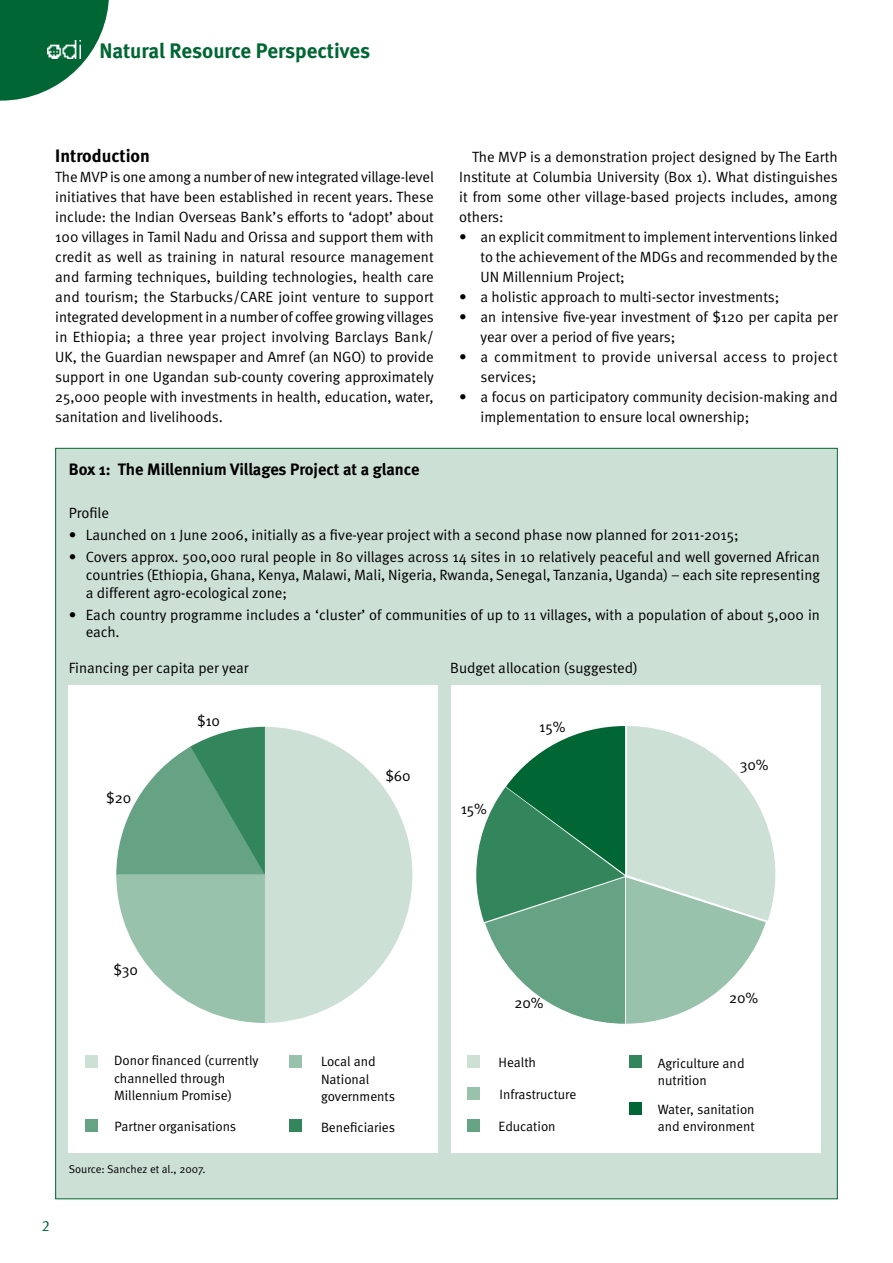
<style>
.page{position:relative;width:893px;height:1263px;background:#fff}
.page>*{position:absolute;margin:0;border:0;box-sizing:border-box;transform-origin:0 0}
.t1{font:700 21px "Meta";letter-spacing:-.005em;color:#063}
.t2{font:700 18px "Meta";color:#000}
.t3{font:700 16.5px "Meta";color:#000}
.t4{font:15px "Meta Normal";letter-spacing:-.01em;color:#000}
.t5{font:15px "Meta Normal Expert";color:#063}
.t6{font:14.85px/20px "Meta Normal";color:#000;text-align:justify}
.t7{font:14.85px/20px "Meta Normal";letter-spacing:.02em;color:#000}
.t8{font:13.5px/17.2px "Meta Normal";color:#000}
.t9{font:11.25px "Meta Normal";color:#000}
</style>
<div class="page">
<svg style="left:0;top:0;width:109px;height:101px"></svg>
<svg style="left:47px;top:40px;width:33px;height:19px"></svg>
<img style="left:48px;top:41px;width:32px;height:18px">
<div style="left:56px;top:448px;width:781px;height:751px;background:#cce0d6"></div>
<div style="left:68px;top:685px;width:370px;height:467px;background:#fff"></div>
<div style="left:85px;top:1056px;width:12px;height:12px;background:#cce0d6"></div>
<div style="left:289px;top:1056px;width:12px;height:12px;background:#99c2ad"></div>
<div style="left:85px;top:1120px;width:12px;height:12px;background:#66a385"></div>
<div style="left:290px;top:1119px;width:12px;height:12px;background:#33855c"></div>
<div style="left:451px;top:685px;width:370px;height:467px;background:#fff"></div>
<div style="left:468px;top:1055px;width:12px;height:12px;background:#cce0d6"></div>
<div style="left:468px;top:1087px;width:12px;height:12px;background:#99c2ad"></div>
<div style="left:629px;top:1055px;width:13px;height:12px;background:#33855c"></div>
<div style="left:629px;top:1102px;width:13px;height:12px;background:#063"></div>
<div style="left:468px;top:1119px;width:12px;height:12px;background:#66a385"></div>
<svg style="left:476px;top:726px;width:299px;height:298px"></svg>
<svg style="left:116px;top:727px;width:296px;height:296px"></svg>
<h1 class="t1" style="left:99px;top:38px;width:272px">Natural Resource Perspectives</h1>
<p class="t2" style="left:55px;top:145px;width:96px">Introduction</p>
<p class="t6" style="left:55px;top:167px;width:380px">The MVP is one among a number of new integrated village-level initiatives that have been established in recent years. These include: the Indian Overseas Bank’s efforts to ‘adopt’ about 100 villages in Tamil Nadu and Orissa and support them with credit as well as training in natural resource management and farming techniques, building technologies, health care and tourism; the Starbucks/CARE joint venture to support integrated development in a number of coffee growing villages in Ethiopia; a three year project involving Barclays Bank/ UK, the Guardian newspaper and Amref (an NGO) to provide support in one Ugandan sub-county covering approximately 25,000 people with investments in health, education, water, sanitation and livelihoods.</p>
<p class="t6" style="left:459px;top:147px;width:380px;text-indent:13px">The MVP is a demonstration project designed by The Earth Institute at Columbia University (Box 1). What distinguishes it from some other village-based projects includes, among others:</p>
<p class="t6" style="left:480px;top:227px;width:359px;text-indent:-21px">• an explicit commitment to implement interventions linked to the achievement of the MDGs and recommended by the UN Millennium Project;</p>
<p class="t6" style="left:459px;top:287px;width:322px">• a holistic approach to multi-sector investments;</p>
<p class="t6" style="left:480px;top:307px;width:359px;text-indent:-21px">• an intensive five-year investment of $120 per capita per year over a period of five years;</p>
<p class="t7" style="left:480px;top:347px;width:359px;text-indent:-21px">• a commitment to provide universal access to project services;</p>
<p class="t6" style="left:480px;top:387px;width:359px;text-indent:-21px">• a focus on participatory community decision-making and implementation to ensure local ownership;</p>
<p class="t3" style="left:69px;top:459px;width:352px">Box 1: The Millennium Villages Project at a glance</p>
<p class="t6" style="left:69px;top:502px;width:42px">Profile</p>
<p class="t6" style="left:69px;top:524px;width:672px">• Launched on 1 June 2006, initially as a five-year project with a second phase now planned for 2011-2015;</p>
<p class="t6" style="left:86px;top:548px;width:736px;line-height:17.9px;text-indent:-17px">• Covers approx. 500,000 rural people in 80 villages across 14 sites in 10 relatively peaceful and well governed African countries (Ethiopia, Ghana, Kenya, Malawi, Mali, Nigeria, Rwanda, Senegal, Tanzania, Uganda) – each site representing a different agro-ecological zone;</p>
<p class="t6" style="left:86px;top:605px;width:736px;line-height:17.9px;text-indent:-17px">• Each country programme includes a ‘cluster’ of communities of up to 11 villages, with a population of about 5,000 in each.</p>
<p class="t6" style="left:69px;top:657px;width:181px">Financing per capita per year</p>
<p class="t6" style="left:450px;top:657px;width:189px">Budget allocation (suggested)</p>
<p class="t4" style="left:106px;top:789px;width:26px">$20</p>
<p class="t4" style="left:197px;top:712px;width:25px">$10</p>
<p class="t4" style="left:385px;top:767px;width:27px">$60</p>
<p class="t4" style="left:461px;top:800px;width:28px">15%</p>
<p class="t4" style="left:539px;top:719px;width:28px">15%</p>
<p class="t4" style="left:740px;top:756px;width:30px">30%</p>
<p class="t4" style="left:113px;top:961px;width:26px">$30</p>
<p class="t5" style="left:42px;top:1218px;width:9px">2</p>
<p class="t8" style="left:114px;top:1052px;width:146px">Donor financed (currently channelled through<br>Millennium Promise)</p>
<p class="t8" style="left:321px;top:1053px;width:76px">Local and<br>National governments</p>
<p class="t8" style="left:114px;top:1117px;width:123px">Partner organisations</p>
<p class="t8" style="left:321px;top:1118px;width:76px">Beneficiaries</p>
<p class="t9" style="left:69px;top:1162px;width:138px">Source: Sanchez et al., 2007.</p>
<p class="t4" style="left:514px;top:994px;width:31px">20%</p>
<p class="t4" style="left:729px;top:989px;width:31px">20%</p>
<p class="t8" style="left:499px;top:1054px;width:39px">Health</p>
<p class="t8" style="left:500px;top:1085px;width:78px">Infrastructure</p>
<p class="t8" style="left:658px;top:1054px;width:88px">Agriculture and nutrition</p>
<p class="t8" style="left:658px;top:1100px;width:98px">Water, sanitation</p>
<p class="t8" style="left:499px;top:1118px;width:59px">Education</p>
<p class="t8" style="left:658px;top:1118px;width:98px">and environment</p>
</div>
